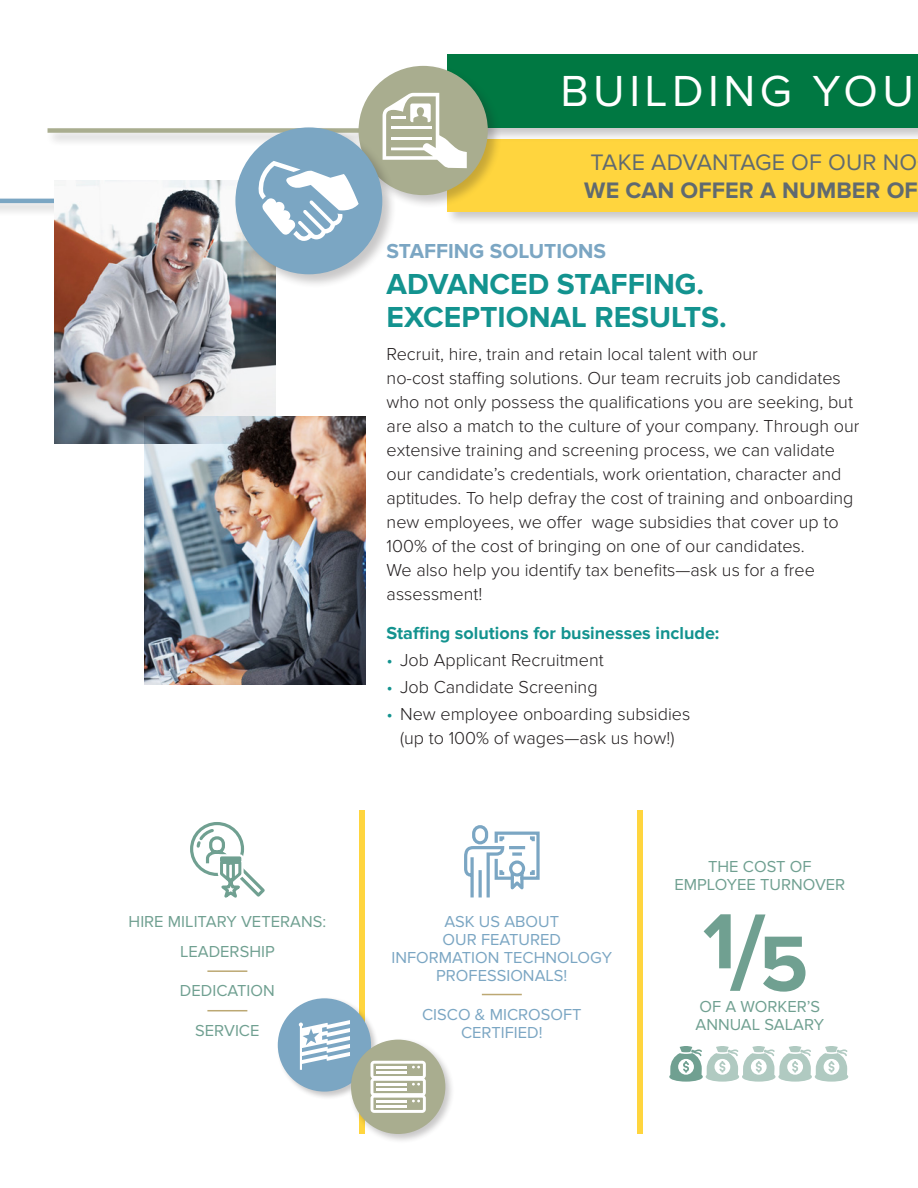
<style>
.page{position:relative;width:918px;height:1188px;background:#fff}
.page>*{position:absolute;margin:0;border:0;box-sizing:border-box;transform-origin:0 0}
.t1{font:700 81px "Proxima Nova";color:#70a091}
.t2{font:45px "Proxima Nova";letter-spacing:.1em;color:#fff}
.t3{font:700 30px/33px "Proxima Nova";color:#13938f}
.t4{font:23.25px "Proxima Nova";letter-spacing:.005em;color:#606a70}
.t5{font:700 23.25px "Proxima Nova";letter-spacing:.005em;color:#606a70}
.t6{font:700 21px "Proxima Nova";color:#7ba6c3}
.t7{font:300 18px/24px "Proxima Nova";color:#231f20}
.t8{font:700 18px "Proxima Nova";color:#13938f}
.t9{font:16.5px/18px "Proxima Nova";color:#70a091;text-align:center}
.t10{font:16.5px/18px "Proxima Nova";color:#7ba6c3;text-align:center}
.s1{color:#13938f}
.s2{font-size:108px}
</style>
<div class="page">
<div style="left:0;top:196px;width:259px;height:22px;background:#231f20;opacity:.25"></div>
<hr style="left:0;top:199px;width:245px;height:4px;background:#7ba6c3">
<div style="left:445px;top:137px;width:473px;height:89px;background:#231f20;opacity:.25"></div>
<div style="left:447px;top:139px;width:471px;height:72px;background:#ffd53e"></div>
<div style="left:46px;top:126px;width:361px;height:21px;background:#231f20;opacity:.25"></div>
<div style="left:48px;top:128px;width:345px;height:5px;background:#a9ad8f"></div>
<div style="left:445px;top:52px;width:473px;height:90px;background:#231f20;opacity:.25"></div>
<div style="left:447px;top:54px;width:471px;height:74px;background:#007842"></div>
<img style="left:54px;top:180px;width:221px;height:264px">
<img style="left:144px;top:417px;width:221px;height:268px">
<div style="left:356px;top:64px;width:146px;height:146px;background:#231f20;opacity:.25"></div>
<div style="left:359px;top:66px;width:129px;height:129px;background:#a9ad8f;border-radius:50%"></div>
<svg style="left:383px;top:93px;width:84px;height:75px"></svg>
<svg style="left:669px;top:1046px;width:179px;height:36px"></svg>
<div style="left:233px;top:125px;width:163px;height:163px;background:#231f20;opacity:.25"></div>
<div style="left:235px;top:127px;width:147px;height:147px;background:#7ba6c3;border-radius:50%"></div>
<svg style="left:258px;top:161px;width:101px;height:80px"></svg>
<div style="left:637px;top:810px;width:6px;height:324px;background:#ffd53e"></div>
<div style="left:360px;top:810px;width:5px;height:324px;background:#ffd53e"></div>
<div style="left:276px;top:997px;width:103px;height:103px;background:#231f20;opacity:.25"></div>
<div style="left:278px;top:998px;width:93px;height:94px;background:#7ba6c3;border-radius:50%"></div>
<svg style="left:299px;top:1020px;width:51px;height:50px"></svg>
<hr style="left:207px;top:970px;width:40px;height:2px;background:#bca873">
<hr style="left:207px;top:1010px;width:40px;height:1px;background:#bca873">
<hr style="left:482px;top:994px;width:40px;height:1px;background:#bca873">
<div style="left:349px;top:1037px;width:107px;height:107px;background:#231f20;opacity:.25"></div>
<div style="left:351px;top:1040px;width:94px;height:94px;background:#a9ad8f;border-radius:50%"></div>
<svg style="left:371px;top:1061px;width:55px;height:52px"></svg>
<svg style="left:464px;top:825px;width:76px;height:73px"></svg>
<svg style="left:190px;top:822px;width:75px;height:76px"></svg>
<p class="t9" style="left:129px;top:906px;width:199px;line-height:30px">HIRE MILITARY VETERANS:<br>LEADERSHIP</p>
<p class="t9" style="left:180px;top:982px;width:96px">DEDICATION</p>
<p class="t9" style="left:195px;top:1022px;width:66px">SERVICE</p>
<h2 class="t2" style="left:560px;top:72px;width:355px">BUILDING YOU</h2>
<p class="t4" style="left:591px;top:152px;width:328px">TAKE ADVANTAGE OF OUR NO</p>
<p class="t5" style="left:584px;top:180px;width:335px">WE CAN OFFER A NUMBER OF</p>
<p class="t6" style="left:387px;top:242px;width:221px">STAFFING SOLUTIONS</p>
<h3 class="t3" style="left:387px;top:269px;width:342px">ADVANCED STAFFING.<br>EXCEPTIONAL RESULTS.</h3>
<p class="t7" style="left:387px;top:343px;width:474px">Recruit, hire, train and retain local talent with our<br>no-cost staffing solutions. Our team recruits job candidates who not only possess the qualifications you are seeking, but are also a match to the culture of your company. Through our extensive training and screening process, we can validate our candidate’s credentials, work orientation, character and aptitudes. To help defray the cost of training and onboarding new employees, we offer wage subsidies that cover up to 100% of the cost of bringing on one of our candidates.<br>We also help you identify tax benefits—ask us for a free assessment!</p>
<p class="t8" style="left:387px;top:625px;width:334px">Staffing solutions for businesses include:</p>
<p class="t7" style="left:387px;top:649px;width:219px"><span class="s1">•</span> Job Applicant Recruitment</p>
<p class="t7" style="left:387px;top:676px;width:212px"><span class="s1">•</span> Job Candidate Screening</p>
<p class="t7" style="left:387px;top:703px;width:305px;text-align:center"><span class="s1">•</span> New employee onboarding subsidies (up to 100% of wages—ask us how!)</p>
<p class="t10" style="left:391px;top:912px;width:222px">ASK US ABOUT<br>OUR FEATURED<br>INFORMATION TECHNOLOGY<br>PROFESSIONALS!</p>
<p class="t10" style="left:422px;top:1006px;width:161px">CISCO &amp; MICROSOFT<br>CERTIFIED!</p>
<p class="t9" style="left:674px;top:858px;width:172px">THE COST OF<br>EMPLOYEE TURNOVER</p>
<h1 class="t1" style="left:703px;top:917px;width:107px">1<span class="s2">/</span>5</h1>
<p class="t9" style="left:696px;top:998px;width:130px;text-align:left">OF A WORKER’S<br>ANNUAL SALARY</p>
</div>
